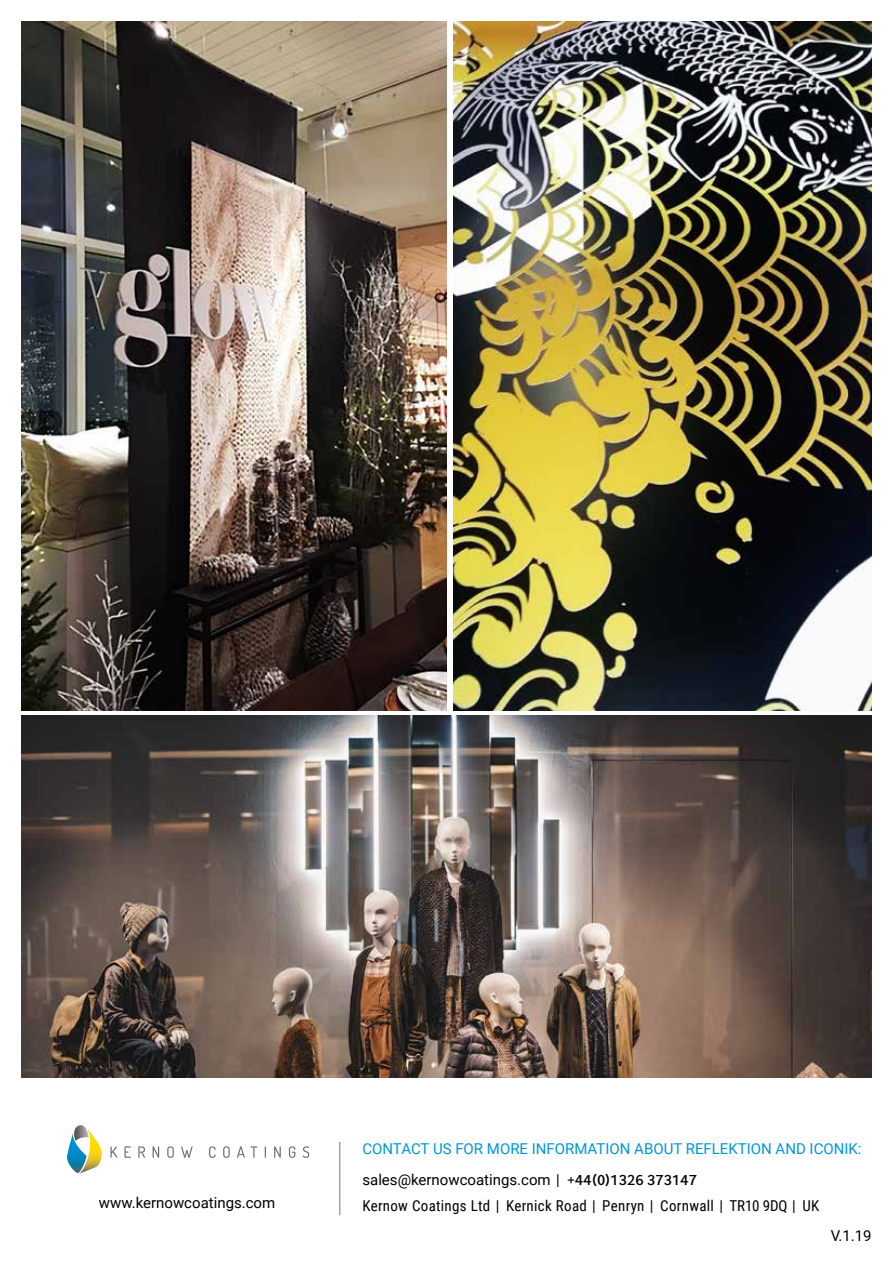
<style>
.page{position:relative;width:893px;height:1263px;background:#fff}
.page>*{position:absolute;margin:0;border:0;box-sizing:border-box;transform-origin:0 0}
.t1{font:15px/30.8px "Roboto";color:#0096d6}
.t2{font:15px "Roboto Condensed";letter-spacing:.02em;color:#000}
.t3{font:15px "Roboto";color:#000}
.s1{color:#000}
.s2{font-family:"Roboto Condensed";color:#000}
.s3{font-family:"Eau Naturelle Sans Medium Lining";color:#000}
</style>
<div class="page">
<img style="left:21px;top:715px;width:851px;height:362px">
<img style="left:453px;top:21px;width:419px;height:689px">
<img style="left:21px;top:21px;width:425px;height:689px">
<svg style="left:110px;top:1146px;width:7px;height:12px"></svg>
<svg style="left:125px;top:1146px;width:6px;height:12px"></svg>
<svg style="left:138px;top:1146px;width:7px;height:12px"></svg>
<svg style="left:153px;top:1146px;width:6px;height:12px"></svg>
<svg style="left:167px;top:1146px;width:7px;height:12px"></svg>
<svg style="left:181px;top:1146px;width:12px;height:12px"></svg>
<svg style="left:209px;top:1146px;width:7px;height:12px"></svg>
<svg style="left:223px;top:1146px;width:7px;height:12px"></svg>
<svg style="left:237px;top:1146px;width:20px;height:12px"></svg>
<svg style="left:265px;top:1146px;width:1px;height:12px"></svg>
<svg style="left:274px;top:1146px;width:7px;height:12px"></svg>
<svg style="left:289px;top:1146px;width:6px;height:12px"></svg>
<svg style="left:303px;top:1146px;width:6px;height:12px"></svg>
<svg style="left:67px;top:1125px;width:35px;height:49px"></svg>
<hr style="left:339px;top:1142px;width:1px;height:73px;background:#757474">
<p class="t3" style="left:99px;top:1192px;width:178px">www.kernowcoatings.com</p>
<p class="t1" style="left:362px;top:1133px;width:501px">CONTACT US FOR MORE INFORMATION ABOUT REFLEKTION AND ICONIK: <span class="s1">sales@kernowcoatings.com</span> <span class="s2">|</span> <span class="s3">+44(0)1326 373147</span></p>
<p class="t2" style="left:362px;top:1195px;width:458px">Kernow Coatings Ltd | Kernick Road | Penryn | Cornwall | TR10 9DQ | UK</p>
<p class="t3" style="left:831px;top:1225px;width:43px">V.1.19</p>
</div>
